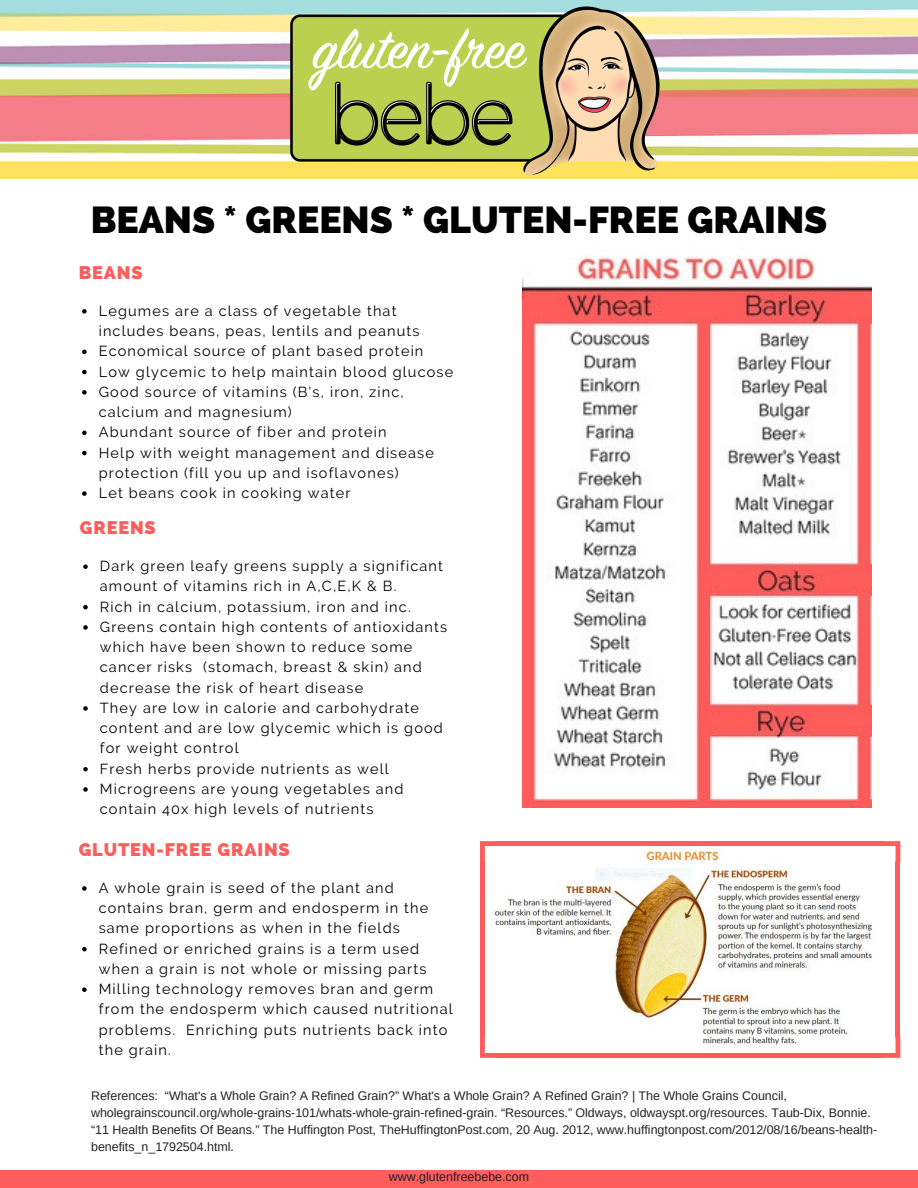
<style>
.page{position:relative;width:918px;height:1188px;background:#fff}
.page>*{position:absolute;margin:0;border:0;box-sizing:border-box;transform-origin:0 0}
.t1{font:800 37.35px "Raleway";color:#000}
.t2{font:800 18.15px "Raleway";letter-spacing:.05em;color:#ff5c5c}
.t3{font:14.55px/20.2px "Raleway";letter-spacing:.08em;color:#000}
.t4{font:12.45px/16.8px "Arimo";color:#222}
</style>
<div class="page">
<div style="left:0;top:1170px;width:918px;height:18px;background:#ff5c5c"></div>
<svg style="left:82px;top:309px;width:5px;height:5px"></svg>
<svg style="left:82px;top:350px;width:5px;height:4px"></svg>
<svg style="left:82px;top:370px;width:5px;height:4px"></svg>
<svg style="left:82px;top:390px;width:5px;height:5px"></svg>
<svg style="left:82px;top:431px;width:5px;height:4px"></svg>
<svg style="left:82px;top:451px;width:5px;height:4px"></svg>
<svg style="left:82px;top:491px;width:5px;height:5px"></svg>
<svg style="left:83px;top:564px;width:5px;height:5px"></svg>
<svg style="left:83px;top:605px;width:5px;height:4px"></svg>
<svg style="left:83px;top:625px;width:5px;height:5px"></svg>
<svg style="left:83px;top:706px;width:5px;height:5px"></svg>
<svg style="left:83px;top:767px;width:5px;height:4px"></svg>
<svg style="left:83px;top:787px;width:5px;height:5px"></svg>
<img style="left:522px;top:257px;width:350px;height:551px">
<img style="left:0;top:0;width:918px;height:179px">
<img style="left:286px;top:2px;width:378px;height:177px">
<svg style="left:82px;top:886px;width:5px;height:5px"></svg>
<svg style="left:82px;top:947px;width:5px;height:4px"></svg>
<svg style="left:82px;top:987px;width:5px;height:5px"></svg>
<img style="left:493px;top:846px;width:403px;height:199px">
<svg style="left:883px;top:841px;width:17px;height:21px"></svg>
<div style="left:496px;top:841px;width:388px;height:5px;background:#ff5c5c"></div>
<svg style="left:480px;top:841px;width:17px;height:21px"></svg>
<div style="left:480px;top:861px;width:5px;height:176px;background:#ff5c5c"></div>
<svg style="left:480px;top:1036px;width:17px;height:22px"></svg>
<div style="left:496px;top:1053px;width:388px;height:5px;background:#ff5c5c"></div>
<hr style="left:896px;top:861px;width:4px;height:176px;background:#ff5c5c">
<svg style="left:883px;top:1036px;width:17px;height:22px"></svg>
<h1 class="t1" style="left:91px;top:198px;width:738px">BEANS * GREENS * GLUTEN-FREE GRAINS</h1>
<p class="t2" style="left:79px;top:262px;width:65px">BEANS</p>
<p class="t3" style="left:99px;top:301px;width:356px">Legumes are a class of vegetable that includes beans, peas, lentils and peanuts Economical source of plant based protein Low glycemic to help maintain blood glucose Good source of vitamins (B's, iron, zinc, calcium and magnesium)<br>Abundant source of fiber and protein<br>Help with weight management and disease protection (fill you up and isoflavones)<br>Let beans cook in cooking water</p>
<p class="t2" style="left:80px;top:517px;width:77px">GREENS</p>
<p class="t3" style="left:100px;top:556px;width:349px">Dark green leafy greens supply a significant amount of vitamins rich in A,C,E,K &amp; B.<br>Rich in calcium, potassium, iron and inc.<br>Greens contain high contents of antioxidants which have been shown to reduce some cancer risks (stomach, breast &amp; skin) and decrease the risk of heart disease<br>They are low in calorie and carbohydrate content and are low glycemic which is good for weight control<br>Fresh herbs provide nutrients as well Microgreens are young vegetables and contain 40x high levels of nutrients</p>
<p class="t2" style="left:79px;top:839px;width:213px">GLUTEN-FREE GRAINS</p>
<p class="t3" style="left:99px;top:878px;width:356px">A whole grain is seed of the plant and contains bran, germ and endosperm in the same proportions as when in the fields Refined or enriched grains is a term used when a grain is not whole or missing parts Milling technology removes bran and germ from the endosperm which caused nutritional problems. Enriching puts nutrients back into the grain.</p>
<p class="t4" style="left:91px;top:1088px;width:788px">References: “What's a Whole Grain? A Refined Grain?” What's a Whole Grain? A Refined Grain? | The Whole Grains Council, wholegrainscouncil.org/whole-grains-101/whats-whole-grain-refined-grain. “Resources.” Oldways, oldwayspt.org/resources. Taub-Dix, Bonnie. “11 Health Benefits Of Beans.” The Huffington Post, TheHuffingtonPost.com, 20 Aug. 2012, www.huffingtonpost.com/2012/08/16/beans-health&shy;benefits_n_1792504.html.</p>
<p class="t4" style="left:389px;top:1169px;width:142px">www.glutenfreebebe.com</p>
</div>
